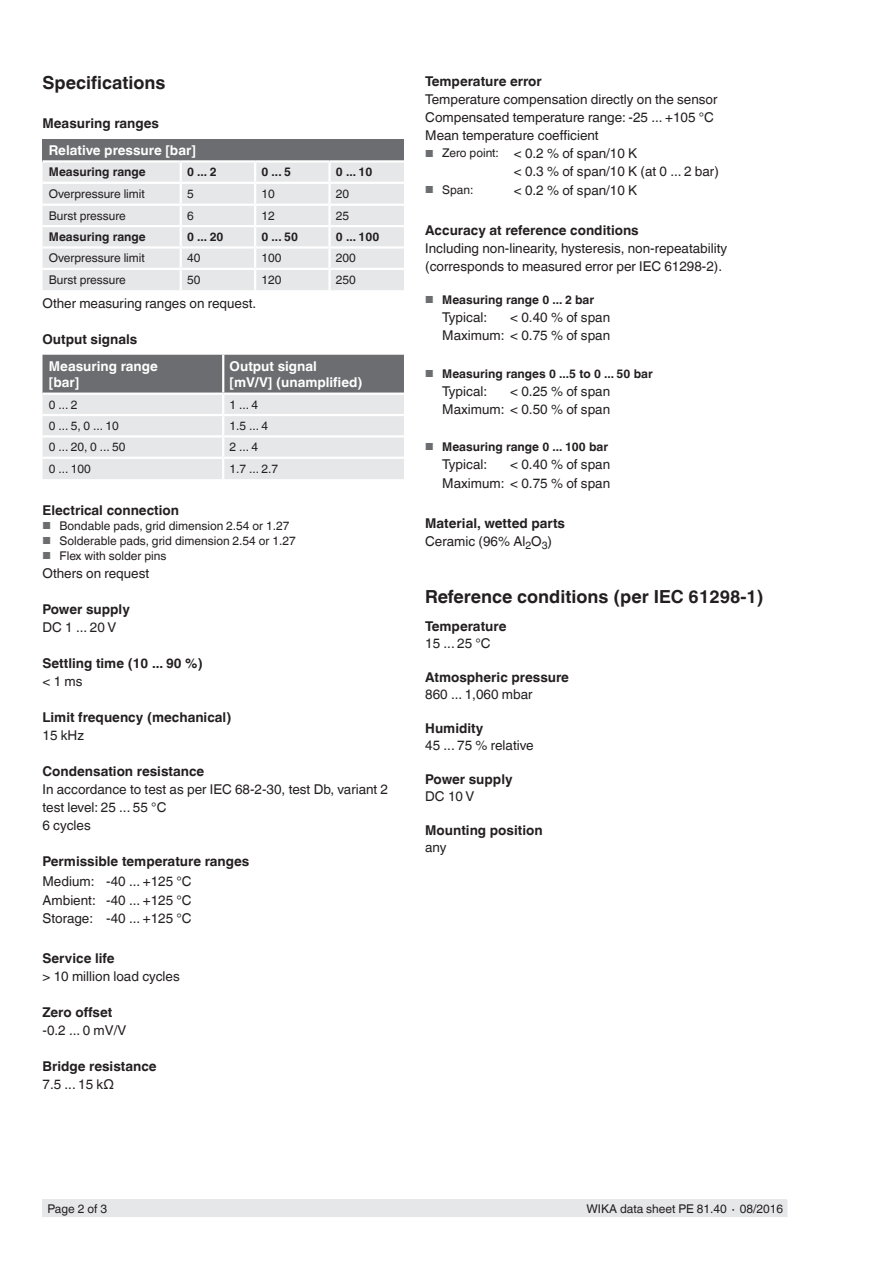
<style>
.page{position:relative;width:893px;height:1263px;background:#fff}
.page>*{position:absolute;margin:0;border:0;box-sizing:border-box;transform-origin:0 0}
.t1{font:700 18px "Helvetica World";color:#231f20}
.t2{font:13.5px/18px "Helvetica World";color:#231f20}
.t3{font:700 13.5px/18px "Helvetica World";color:#231f20}
.t4{font:700 13.5px/16.5px "Helvetica World";color:#fff}
.t5{font:12px "Helvetica World";color:#231f20}
.t6{font:700 12px "Helvetica World";color:#231f20}
.s1{font-size:10.2px;color:#6c6d70}
.s2{font-size:12px}
.s3{font-weight:400;font-size:10.2px;color:#6c6d70}
.s4{font-weight:400}
</style>
<div class="page">
<div style="left:43px;top:1199px;width:744px;height:18px;background:#e6e7e9"></div>
<div style="left:43px;top:139px;width:361px;height:22px;background:#6c6d70"></div>
<div style="left:43px;top:163px;width:361px;height:127px;background:#e6e7e9"></div>
<hr style="left:43px;top:160px;width:138px;height:3px;background:#fff">
<hr style="left:181px;top:160px;width:74px;height:3px;background:#fff">
<svg style="left:180px;top:163px;width:2px;height:19px"></svg>
<hr style="left:255px;top:160px;width:75px;height:3px;background:#fff">
<svg style="left:254px;top:163px;width:2px;height:19px"></svg>
<hr style="left:330px;top:160px;width:74px;height:3px;background:#fff">
<hr style="left:328px;top:163px;width:3px;height:19px;background:#fff">
<hr style="left:43px;top:182px;width:138px;height:2px;background:#fff">
<hr style="left:181px;top:182px;width:74px;height:2px;background:#fff">
<hr style="left:180px;top:184px;width:2px;height:20px;background:#fff">
<hr style="left:255px;top:182px;width:75px;height:2px;background:#fff">
<hr style="left:254px;top:184px;width:2px;height:20px;background:#fff">
<hr style="left:330px;top:182px;width:74px;height:2px;background:#fff">
<hr style="left:328px;top:184px;width:3px;height:20px;background:#fff">
<hr style="left:43px;top:204px;width:138px;height:2px;background:#fff">
<hr style="left:181px;top:204px;width:74px;height:2px;background:#fff">
<hr style="left:255px;top:204px;width:75px;height:2px;background:#fff">
<hr style="left:330px;top:204px;width:74px;height:2px;background:#fff">
<hr style="left:328px;top:206px;width:3px;height:19px;background:#fff">
<hr style="left:43px;top:225px;width:138px;height:2px;background:#fff">
<hr style="left:181px;top:225px;width:74px;height:2px;background:#fff">
<hr style="left:255px;top:225px;width:75px;height:2px;background:#fff">
<hr style="left:330px;top:225px;width:74px;height:2px;background:#fff">
<hr style="left:328px;top:227px;width:3px;height:19px;background:#fff">
<hr style="left:43px;top:246px;width:138px;height:3px;background:#fff">
<hr style="left:181px;top:246px;width:74px;height:3px;background:#fff">
<svg style="left:180px;top:206px;width:2px;height:62px"></svg>
<hr style="left:255px;top:246px;width:75px;height:3px;background:#fff">
<svg style="left:254px;top:206px;width:2px;height:62px"></svg>
<hr style="left:330px;top:246px;width:74px;height:3px;background:#fff">
<hr style="left:328px;top:249px;width:3px;height:19px;background:#fff">
<hr style="left:43px;top:268px;width:138px;height:2px;background:#fff">
<hr style="left:181px;top:268px;width:74px;height:2px;background:#fff">
<hr style="left:180px;top:270px;width:2px;height:20px;background:#fff">
<hr style="left:255px;top:268px;width:75px;height:2px;background:#fff">
<hr style="left:254px;top:270px;width:2px;height:20px;background:#fff">
<hr style="left:330px;top:268px;width:74px;height:2px;background:#fff">
<hr style="left:328px;top:270px;width:3px;height:20px;background:#fff">
<svg style="left:43px;top:355px;width:361px;height:124px;background:#c1c2c4"></svg>
<hr style="left:43px;top:435px;width:180px;height:2px;background:#fff">
<hr style="left:223px;top:435px;width:181px;height:2px;background:#fff">
<hr style="left:222px;top:437px;width:2px;height:20px;background:#fff">
<hr style="left:43px;top:457px;width:180px;height:2px;background:#fff">
<hr style="left:223px;top:457px;width:181px;height:2px;background:#fff">
<hr style="left:222px;top:459px;width:2px;height:20px;background:#fff">
<h1 class="t1" style="left:43px;top:73px;width:124px">Specifications</h1>
<p class="t3" style="left:43px;top:115px;width:118px">Measuring ranges</p>
<p class="t4" style="left:49px;top:142px;width:148px">Relative pressure [bar]</p>
<p class="t6" style="left:49px;top:165px;width:98px">Measuring range</p>
<p class="t6" style="left:187px;top:165px;width:31px">0 ... 2</p>
<p class="t6" style="left:261px;top:165px;width:31px">0 ... 5</p>
<p class="t6" style="left:336px;top:165px;width:38px">0 ... 10</p>
<p class="t5" style="left:49px;top:187px;width:97px">Overpressure limit</p>
<p class="t5" style="left:187px;top:187px;width:8px">5</p>
<p class="t5" style="left:261px;top:187px;width:15px">10</p>
<p class="t5" style="left:336px;top:187px;width:15px">20</p>
<p class="t5" style="left:49px;top:209px;width:79px">Burst pressure</p>
<p class="t5" style="left:187px;top:209px;width:8px">6</p>
<p class="t5" style="left:261px;top:209px;width:15px">12</p>
<p class="t5" style="left:336px;top:209px;width:15px">25</p>
<p class="t6" style="left:49px;top:230px;width:98px">Measuring range</p>
<p class="t6" style="left:187px;top:230px;width:38px">0 ... 20</p>
<p class="t6" style="left:261px;top:230px;width:38px">0 ... 50</p>
<p class="t6" style="left:336px;top:230px;width:45px">0 ... 100</p>
<p class="t5" style="left:49px;top:251px;width:97px">Overpressure limit</p>
<p class="t5" style="left:187px;top:251px;width:15px">40</p>
<p class="t5" style="left:261px;top:251px;width:22px">100</p>
<p class="t5" style="left:336px;top:251px;width:22px">200</p>
<p class="t5" style="left:49px;top:273px;width:79px">Burst pressure</p>
<p class="t5" style="left:187px;top:273px;width:15px">50</p>
<p class="t5" style="left:261px;top:273px;width:22px">120</p>
<p class="t5" style="left:336px;top:273px;width:22px">250</p>
<p class="t2" style="left:43px;top:295px;width:215px">Other measuring ranges on request.</p>
<p class="t3" style="left:43px;top:331px;width:96px">Output signals</p>
<p class="t4" style="left:49px;top:358px;width:111px">Measuring range [bar]</p>
<p class="t4" style="left:230px;top:358px;width:135px">Output signal [mV/V] (unamplified)</p>
<p class="t5" style="left:49px;top:397px;width:30px">0 ... 2</p>
<p class="t5" style="left:230px;top:397px;width:30px">1 ... 4</p>
<p class="t5" style="left:49px;top:419px;width:71px">0 ... 5, 0 ... 10</p>
<p class="t5" style="left:230px;top:419px;width:40px">1.5 ... 4</p>
<p class="t5" style="left:49px;top:440px;width:78px">0 ... 20, 0 ... 50</p>
<p class="t5" style="left:230px;top:440px;width:30px">2 ... 4</p>
<p class="t5" style="left:49px;top:462px;width:43px">0 ... 100</p>
<p class="t5" style="left:230px;top:462px;width:50px">1.7 ... 2.7</p>
<p class="t3" style="left:43px;top:501px;width:138px">Electrical connection</p>
<p class="t5" style="left:43px;top:519px;width:248px"><span class="s1">■</span> Bondable pads, grid dimension 2.54 or 1.27</p>
<p class="t5" style="left:43px;top:534px;width:255px"><span class="s1">■</span> Solderable pads, grid dimension 2.54 or 1.27</p>
<p class="t5" style="left:43px;top:549px;width:125px"><span class="s1">■</span> Flex with solder pins</p>
<p class="t2" style="left:43px;top:564px;width:108px">Others on request</p>
<p class="t3" style="left:43px;top:600px;width:89px">Power supply</p>
<p class="t2" style="left:43px;top:618px;width:75px">DC 1 ... 20 V</p>
<p class="t3" style="left:43px;top:654px;width:162px">Settling time (10 ... 90 %)</p>
<p class="t2" style="left:43px;top:672px;width:41px">&lt; 1 ms</p>
<p class="t3" style="left:43px;top:708px;width:190px">Limit frequency (mechanical)</p>
<p class="t2" style="left:43px;top:726px;width:43px">15 kHz</p>
<p class="t3" style="left:43px;top:762px;width:163px">Condensation resistance</p>
<p class="t2" style="left:43px;top:780px;width:347px">In accordance to test as per IEC 68-2-30, test Db, variant 2 test level: 25 ... 55 °C<br>6 cycles</p>
<p class="t3" style="left:43px;top:852px;width:208px">Permissible temperature ranges</p>
<p class="t2" style="left:43px;top:873px;width:151px;text-align:justify">Medium: -40 ... +125 °C Ambient: -40 ... +125 °C Storage: -40 ... +125 °C</p>
<p class="t3" style="left:43px;top:949px;width:73px">Service life</p>
<p class="t2" style="left:43px;top:967px;width:139px">&gt; 10 million load cycles</p>
<p class="t3" style="left:43px;top:1003px;width:71px">Zero offset</p>
<p class="t2" style="left:43px;top:1021px;width:85px">-0.2 ... 0 mV/V</p>
<p class="t3" style="left:43px;top:1057px;width:116px">Bridge resistance</p>
<p class="t2" style="left:43px;top:1075px;width:73px">7.5 ... 15 kΩ</p>
<p class="t3" style="left:425px;top:73px;width:118px">Temperature error</p>
<p class="t2" style="left:425px;top:91px;width:294px">Temperature compensation directly on the sensor<br>Compensated temperature range: -25 ... +105 °C<br>Mean temperature coefficient</p>
<p class="t2" style="left:514px;top:145px;width:207px;text-indent:-89px"><span class="s1">■</span> <span class="s2">Zero point:</span> &lt; 0.2 % of span/10 K<br>&lt; 0.3 % of span/10 K (at 0 ... 2 bar)</p>
<p class="t5" style="left:425px;top:182px;width:50px"><span class="s1">■</span> Span:</p>
<p class="t2" style="left:514px;top:181px;width:125px">&lt; 0.2 % of span/10 K</p>
<p class="t3" style="left:425px;top:221px;width:215px">Accuracy at reference conditions</p>
<p class="t2" style="left:425px;top:239px;width:303px">Including non-linearity, hysteresis, non-repeatability (corresponds to measured error per IEC 61298-2).</p>
<p class="t6" style="left:425px;top:293px;width:171px"><span class="s3">■</span> Measuring range 0 ... 2 bar</p>
<p class="t2" style="left:442px;top:308px;width:46px">Typical:</p>
<p class="t2" style="left:442px;top:308px;width:169px;text-align:right">&lt; 0.40 % of span<br>Maximum: &lt; 0.75 % of span</p>
<p class="t6" style="left:425px;top:366px;width:229px"><span class="s3">■</span> Measuring ranges 0 ...5 to 0 ... 50 bar</p>
<p class="t2" style="left:442px;top:382px;width:46px">Typical:</p>
<p class="t2" style="left:442px;top:382px;width:169px;text-align:right">&lt; 0.25 % of span<br>Maximum: &lt; 0.50 % of span</p>
<p class="t6" style="left:425px;top:440px;width:184px"><span class="s3">■</span> Measuring range 0 ... 100 bar</p>
<p class="t2" style="left:442px;top:456px;width:46px">Typical:</p>
<p class="t2" style="left:442px;top:456px;width:169px;text-align:right">&lt; 0.40 % of span<br>Maximum: &lt; 0.75 % of span</p>
<p class="t3" style="left:425px;top:514px;width:141px">Material, wetted parts<br><span class="s4">Ceramic (96% Al</span><sub>2</sub><span class="s4">O</span><sub>3</sub><span class="s4">)</span></p>
<h1 class="t1" style="left:425px;top:586px;width:340px">Reference conditions (per IEC 61298-1)</h1>
<p class="t3" style="left:425px;top:618px;width:83px">Temperature</p>
<p class="t2" style="left:425px;top:634px;width:67px">15 ... 25 °C</p>
<p class="t3" style="left:425px;top:669px;width:145px">Atmospheric pressure</p>
<p class="t2" style="left:425px;top:685px;width:109px">860 ... 1,060 mbar</p>
<p class="t3" style="left:425px;top:720px;width:60px">Humidity</p>
<p class="t2" style="left:425px;top:736px;width:110px">45 ... 75 % relative</p>
<p class="t3" style="left:425px;top:771px;width:89px">Power supply</p>
<p class="t2" style="left:425px;top:787px;width:51px">DC 10 V</p>
<p class="t3" style="left:425px;top:822px;width:119px">Mounting position</p>
<p class="t2" style="left:425px;top:838px;width:23px">any</p>
<p class="t5" style="left:48px;top:1202px;width:61px">Page 2 of 3</p>
<p class="t5" style="left:586px;top:1202px;width:198px">WIKA data sheet PE 81.40 ∙ 08/2016</p>
</div>
